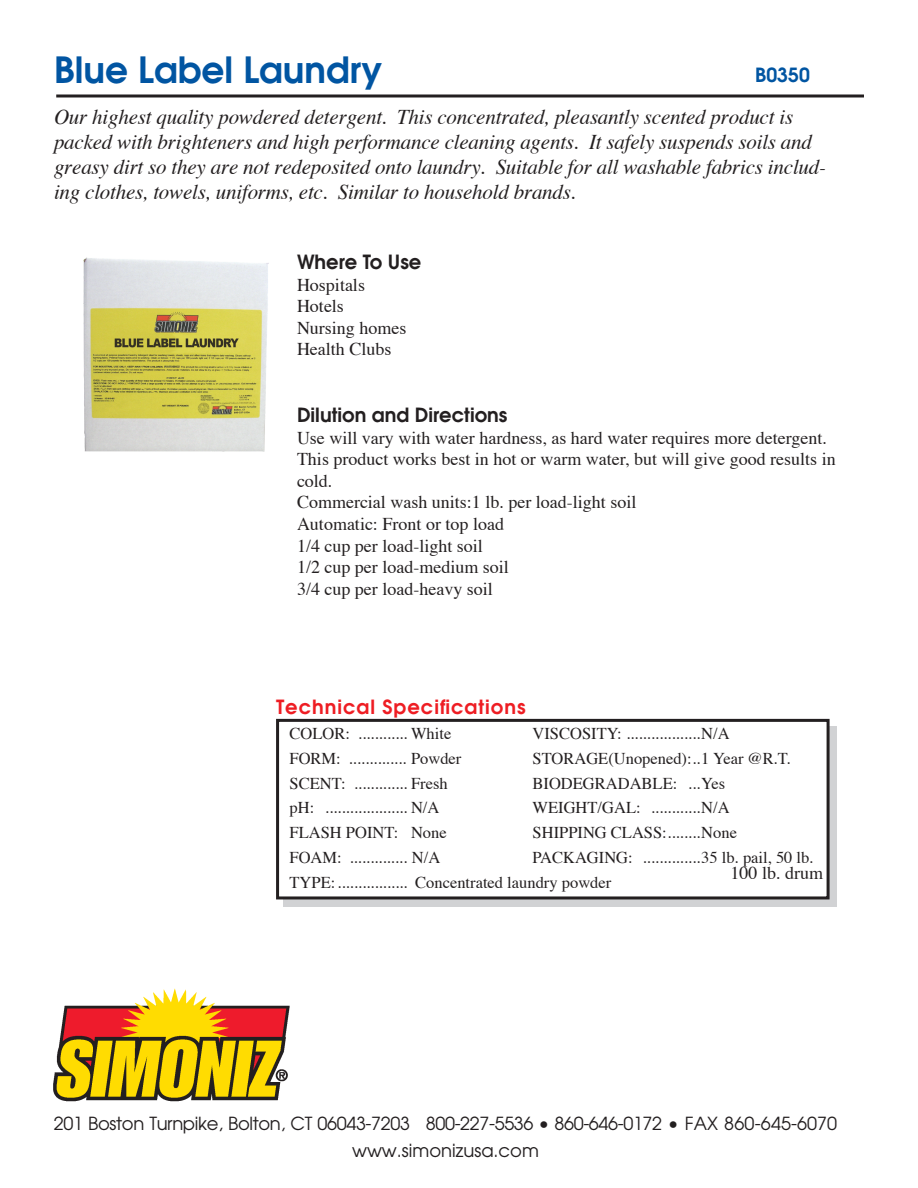
<style>
.page{position:relative;width:918px;height:1188px;background:#fff}
.page>*{position:absolute;margin:0;border:0;box-sizing:border-box;transform-origin:0 0}
.t1{font:600 36px "Avant Garde";color:#0155a2}
.t2{font:italic 21px/25.2px "Times";letter-spacing:-.01em;color:#231f20}
.t3{font:600 19.5px "Avant Garde";color:#231f20}
.t4{font:600 19.5px "Avant Garde";letter-spacing:.05em;color:#ee1d23}
.t5{font:600 19.5px "Avant Garde";color:#0155a2}
.t6{font:18px/21.6px "Times";color:#231f20}
.t7{font:18px "Avant Garde";letter-spacing:-.02em;color:#231f20}
.t8{font:18px "Avant Garde";color:#231f20}
.t9{font:16.5px "Times";color:#231f20}
</style>
<div class="page">
<img style="left:53px;top:988px;width:237px;height:114px">
<hr style="left:56px;top:94px;width:808px;height:3px;background:#231f20">
<div style="left:284px;top:726px;width:553px;height:181px;background:#d1d2d4"></div>
<div style="left:278px;top:720px;width:550px;height:178px;background:#fff"></div>
<div style="left:276px;top:719px;width:554px;height:180px;border:3px solid #231f20"></div>
<img style="left:83px;top:260px;width:186px;height:192px">
<p class="t1" style="left:54px;top:46px;width:330px">Blue Label Laundry</p>
<p class="t2" style="left:54px;top:103px;width:774px">Our highest quality powdered detergent. This concentrated, pleasantly scented product is packed with brighteners and high performance cleaning agents. It safely suspends soils and greasy dirt so they are not redeposited onto laundry. Suitable for all washable fabrics includ&shy;ing clothes, towels, uniforms, etc. Similar to household brands.</p>
<p class="t5" style="left:755px;top:62px;width:56px">B0350</p>
<p class="t3" style="left:297px;top:249px;width:126px">Where To Use</p>
<p class="t6" style="left:297px;top:272px;width:70px">Hospitals</p>
<p class="t6" style="left:297px;top:294px;width:48px">Hotels</p>
<p class="t6" style="left:297px;top:315px;width:111px">Nursing homes</p>
<p class="t6" style="left:297px;top:337px;width:96px">Health Clubs</p>
<p class="t3" style="left:297px;top:402px;width:212px">Dilution and Directions</p>
<p class="t6" style="left:297px;top:425px;width:540px">Use will vary with water hardness, as hard water requires more detergent.<br>This product works best in hot or warm water, but will give good results in cold.</p>
<p class="t6" style="left:297px;top:490px;width:341px">Commercial wash units:1 lb. per load-light soil</p>
<p class="t6" style="left:297px;top:512px;width:208px">Automatic: Front or top load</p>
<p class="t6" style="left:297px;top:533px;width:187px">1/4 cup per load-light soil</p>
<p class="t6" style="left:297px;top:555px;width:213px">1/2 cup per load-medium soil</p>
<p class="t6" style="left:297px;top:576px;width:197px">3/4 cup per load-heavy soil</p>
<p class="t4" style="left:276px;top:694px;width:251px">Technical Specifications</p>
<p class="t9" style="left:290px;top:718px;width:163px">COLOR: ............ White</p>
<p class="t9" style="left:533px;top:718px;width:199px">VISCOSITY: ..................N/A</p>
<p class="t9" style="left:290px;top:743px;width:173px">FORM: .............. Powder</p>
<p class="t9" style="left:533px;top:743px;width:260px">STORAGE(Unopened):..1 Year @R.T.</p>
<p class="t9" style="left:290px;top:768px;width:160px">SCENT: ............. Fresh</p>
<p class="t9" style="left:533px;top:768px;width:194px">BIODEGRADABLE: ...Yes</p>
<p class="t9" style="left:290px;top:792px;width:151px">pH: .................... N/A</p>
<p class="t9" style="left:533px;top:792px;width:199px">WEIGHT/GAL: ............N/A</p>
<p class="t9" style="left:290px;top:817px;width:159px">FLASH POINT: None</p>
<p class="t9" style="left:533px;top:817px;width:206px">SHIPPING CLASS:........None</p>
<p class="t9" style="left:290px;top:842px;width:152px">FOAM: .............. N/A</p>
<p class="t9" style="left:533px;top:842px;width:283px">PACKAGING: ..............35 lb. pail, 50 lb.</p>
<p class="t9" style="left:290px;top:867px;width:323px">TYPE: ................. Concentrated laundry powder</p>
<p class="t6" style="left:731px;top:861px;width:94px">100 lb. drum</p>
<p class="t7" style="left:54px;top:1112px;width:785px">201 Boston Turnpike, Bolton, CT 06043-7203 800-227-5536 • 860-646-0172 • FAX 860-645-6070</p>
<p class="t8" style="left:352px;top:1139px;width:188px">www.simonizusa.com</p>
</div>
